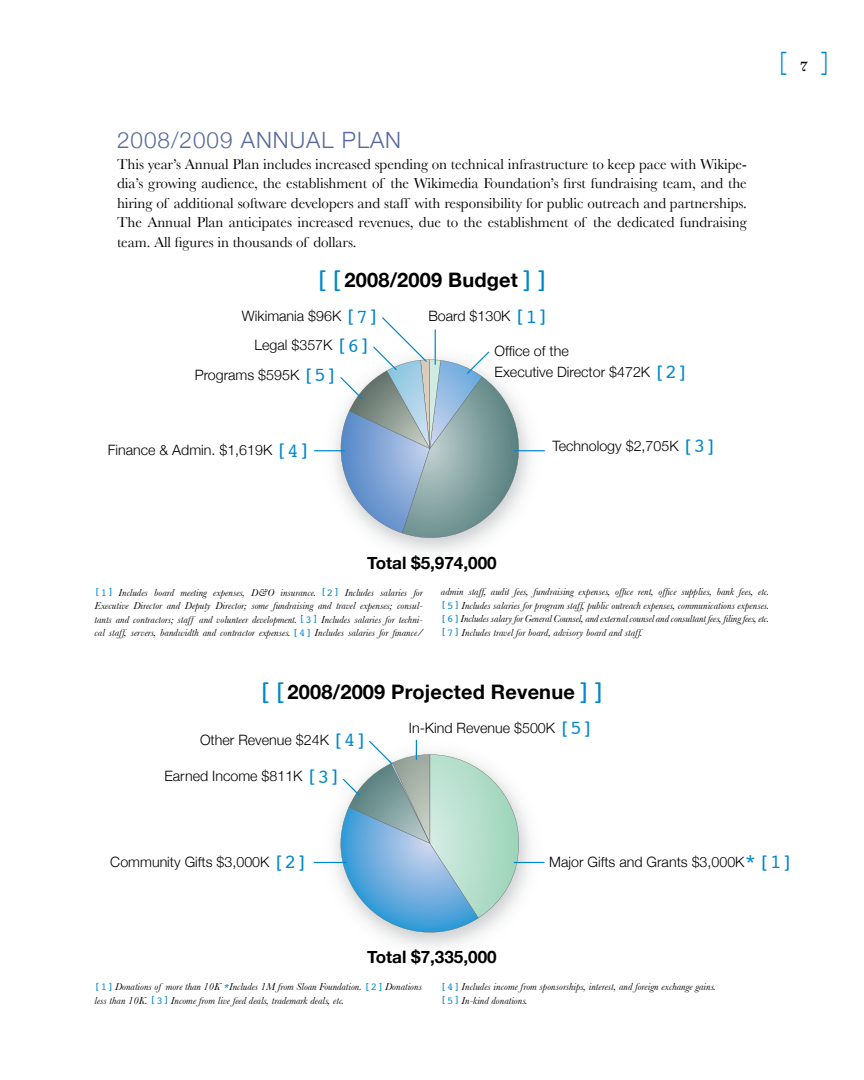
<style>
.page{position:relative;width:864px;height:1080px;background:#fff}
.page>*{position:absolute;margin:0;border:0;box-sizing:border-box;transform-origin:0 0}
.t1{font:31.5px "Courier New";color:#0087cb}
.t2{font:300 22.5px "Helvetica Neue";letter-spacing:.045em;color:#586a9b}
.t3{font:22.5px "Filosofia Small Caps";color:#000}
.t4{font:700 19.95px "Helvetica Neue";letter-spacing:.01em;color:#000}
.t5{font:700 17.1px "Helvetica Neue";color:#000}
.t6{font:15px/19.5px "Baskerville";letter-spacing:-.005em;color:#000;text-align:justify}
.t7{font:300 14.25px/21px "Helvetica Neue";color:#000}
.t8{font:italic 10.5px/13.5px "Baskerville";letter-spacing:.005em;color:#000;text-align:justify}
.s1{font-family:"Courier";font-weight:400;font-size:27px;color:#0087cb}
.s2{font-family:"Courier";font-weight:400;font-size:19.95px;color:#0087cb}
.s3{font-family:"Courier";font-style:normal;color:#0087cb}
.s4{font-family:"Courier";color:#0087cb}
</style>
<div class="page">
<img style="left:317px;top:450px;width:228px;height:102px">
<hr style="left:314px;top:450px;width:30px;height:1px;background:#0087cb">
<svg style="left:330px;top:317px;width:214px;height:228px"></svg>
<hr style="left:514px;top:862px;width:30px;height:1px;background:#0087cb">
<hr style="left:314px;top:862px;width:32px;height:1px;background:#0087cb">
<svg style="left:336px;top:740px;width:183px;height:205px"></svg>
<p class="t2" style="left:117px;top:126px;width:286px">2008/2009 Annual Plan</p>
<p class="t6" style="left:117px;top:154px;width:632px">This year’s Annual Plan includes increased spending on technical infrastructure to keep pace with Wikipe&shy;dia’s growing audience, the establishment of the Wikimedia Foundation’s first fundraising team, and the hiring of additional software developers and staff with responsibility for public outreach and partnerships.<br>The Annual Plan anticipates increased revenues, due to the establishment of the dedicated fundraising team. All figures in thousands of dollars.</p>
<p class="t4" style="left:315px;top:268px;width:236px"><span class="s1">[[</span>2008/2009 Budget<span class="s1">]]</span></p>
<p class="t7" style="left:242px;top:305px;width:139px">Wikimania $96K <span class="s2">[7]</span></p>
<p class="t7" style="left:255px;top:335px;width:117px">Legal $357K <span class="s2">[6]</span></p>
<p class="t7" style="left:195px;top:364px;width:144px">Programs $595K <span class="s2">[5]</span></p>
<p class="t7" style="left:428px;top:305px;width:121px">Board $130K <span class="s2">[1]</span></p>
<p class="t7" style="left:495px;top:340px;width:195px">Office of the<br>Executive Director $472K <span class="s2">[2]</span></p>
<p class="t7" style="left:108px;top:439px;width:204px">Finance &amp; Admin. $1,619K <span class="s2">[4]</span></p>
<p class="t7" style="left:552px;top:435px;width:166px">Technology $2,705K <span class="s2">[3]</span></p>
<p class="t1" style="left:772px;top:42px;width:64px">[ ]</p>
<p class="t3" style="left:800px;top:52px;width:10px">7</p>
<p class="t5" style="left:367px;top:552px;width:131px">Total $5,974,000</p>
<p class="t8" style="left:94px;top:586px;width:330px"><span class="s3">[1]</span> Includes board meeting expenses, D&amp;O insurance. <span class="s3">[2]</span> Includes salaries for Executive Director and Deputy Director; some fundraising and travel expenses; consul&shy;tants and contractors; staff and volunteer development. <span class="s3">[3]</span> Includes salaries for techni&shy;cal staff, servers, bandwidth and contractor expenses. <span class="s3">[4]</span> Includes salaries for finance/</p>
<p class="t8" style="left:441px;top:585px;width:330px">admin staff, audit fees, fundraising expenses, office rent, office supplies, bank fees, etc. <span class="s3">[5]</span> Includes salaries for program staff, public outreach expenses, communications expenses. <span class="s3">[6]</span> Includes salary for General Counsel, and external counsel and consultant fees, filing fees, etc. <span class="s3">[7]</span> Includes travel for board, advisory board and staff.</p>
<p class="t4" style="left:258px;top:680px;width:350px"><span class="s1">[[</span>2008/2009 Projected Revenue<span class="s1">]]</span></p>
<p class="t7" style="left:200px;top:729px;width:168px">Other Revenue $24K <span class="s2">[4]</span></p>
<p class="t7" style="left:164px;top:765px;width:177px">Earned Income $811K <span class="s2">[3]</span></p>
<p class="t7" style="left:409px;top:717px;width:186px">In-Kind Revenue $500K <span class="s2">[5]</span></p>
<p class="t7" style="left:110px;top:851px;width:199px">Community Gifts $3,000K <span class="s2">[2]</span></p>
<p class="t7" style="left:549px;top:851px;width:245px">Major Gifts and Grants $3,000K<span class="s2">*[1]</span></p>
<p class="t5" style="left:367px;top:946px;width:131px">Total $7,335,000</p>
<p class="t8" style="left:94px;top:980px;width:329px"><span class="s3">[1]</span> Donations of more than 10K <span class="s4">*</span>Includes 1M from Sloan Foundation. <span class="s3">[2]</span> Donations less than 10K. <span class="s3">[3]</span> Income from live feed deals, trademark deals, etc.</p>
<p class="t8" style="left:441px;top:980px;width:277px"><span class="s3">[4]</span> Includes income from sponsorships, interest, and foreign exchange gains. <span class="s3">[5]</span> In-kind donations.</p>
</div>
